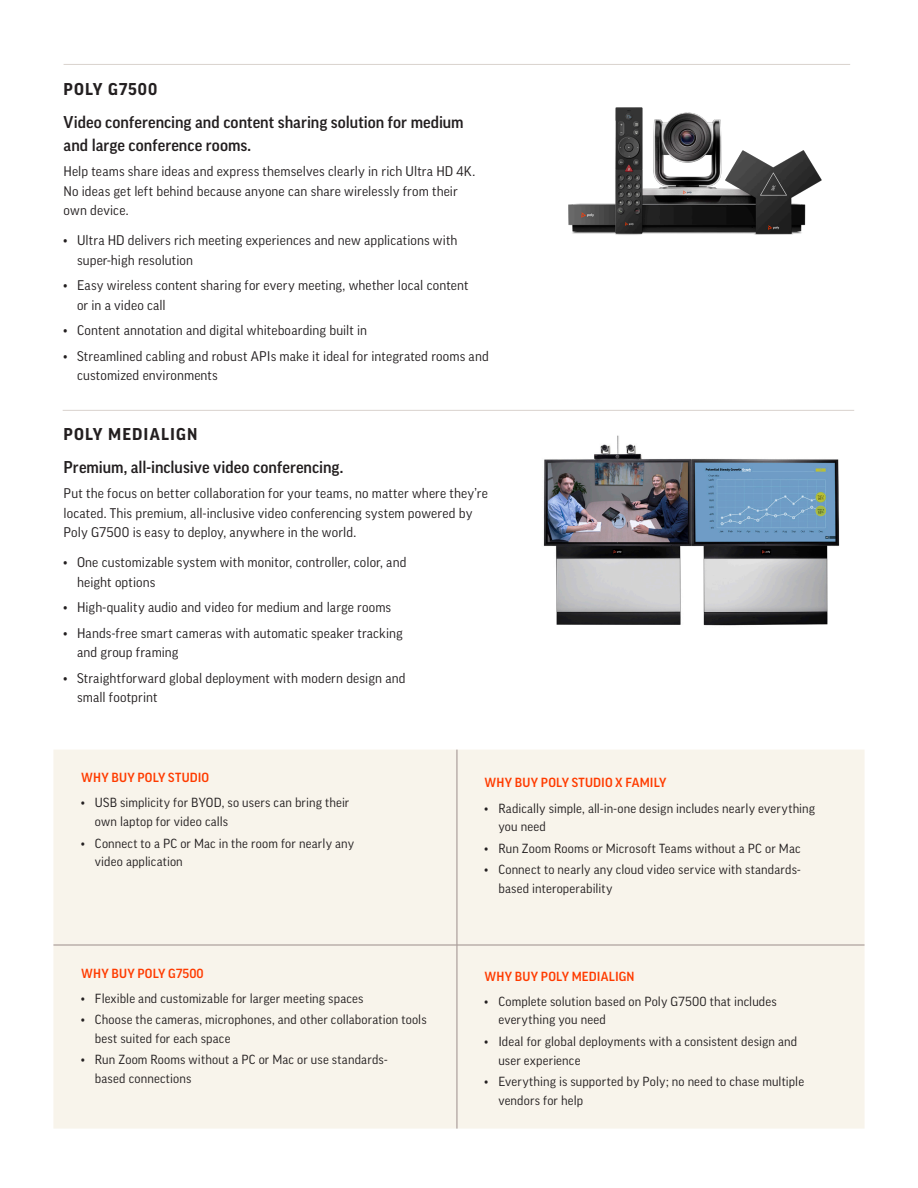
<style>
.page{position:relative;width:918px;height:1188px;background:#fff}
.page>*{position:absolute;margin:0;border:0;box-sizing:border-box;transform-origin:0 0}
.body_copy{font:500 16.5px/22.5px "Good Pro";color:#231f20}
.Category_subhead{font:700 16.5px "Good Pro";letter-spacing:.07em;color:#231f20}
.body_copy-2{font:13.5px/19.5px "Good Pro";letter-spacing:.01em;color:#231f20}
.t1{font:12.75px/18.8px "Good Pro";letter-spacing:.01em;color:#231f20}
.product_number{font:500 12.75px "Good Pro";letter-spacing:.015em;color:#ff3b00}
</style>
<div class="page">
<img style="left:568px;top:107px;width:254px;height:128px">
<img style="left:543px;top:435px;width:297px;height:191px">
<hr style="left:63px;top:410px;width:791px;height:1px;background:#d9d2cd">
<hr style="left:64px;top:64px;width:786px;height:1px;background:#d9d2cd">
<div style="left:53px;top:750px;width:812px;height:379px;background:#f8f4eb"></div>
<hr style="left:53px;top:945px;width:404px;height:1px;background:#9c8e8b">
<hr style="left:457px;top:945px;width:408px;height:1px;background:#9c8e8b">
<hr style="left:457px;top:750px;width:1px;height:195px;background:#9c8e8b">
<hr style="left:457px;top:945px;width:1px;height:184px;background:#9c8e8b">
<p class="Category_subhead" style="left:64px;top:80px;width:95px">POLY G7500</p>
<p class="body_copy" style="left:64px;top:111px;width:402px">Video conferencing and content sharing solution for medium and large conference rooms.</p>
<p class="body_copy-2" style="left:64px;top:161px;width:413px">Help teams share ideas and express themselves clearly in rich Ultra HD 4K.<br>No ideas get left behind because anyone can share wirelessly from their own device.</p>
<p class="body_copy-2" style="left:77px;top:230px;width:382px;text-indent:-14px">• Ultra HD delivers rich meeting experiences and new applications with super-high resolution</p>
<p class="body_copy-2" style="left:77px;top:275px;width:393px;text-indent:-14px">• Easy wireless content sharing for every meeting, whether local content or in a video call</p>
<p class="body_copy-2" style="left:64px;top:320px;width:305px">• Content annotation and digital whiteboarding built in</p>
<p class="body_copy-2" style="left:77px;top:346px;width:413px;text-indent:-14px">• Streamlined cabling and robust APIs make it ideal for integrated rooms and customized environments</p>
<p class="Category_subhead" style="left:64px;top:425px;width:135px">POLY MEDIALIGN</p>
<p class="body_copy" style="left:64px;top:456px;width:281px">Premium, all-inclusive video conferencing.</p>
<p class="body_copy-2" style="left:64px;top:484px;width:426px">Put the focus on better collaboration for your teams, no matter where they’re located. This premium, all-inclusive video conferencing system powered by<br>Poly G7500 is easy to deploy, anywhere in the world.</p>
<p class="body_copy-2" style="left:77px;top:553px;width:331px;text-indent:-14px">• One customizable system with monitor, controller, color, and height options</p>
<p class="body_copy-2" style="left:64px;top:598px;width:329px">• High-quality audio and video for medium and large rooms</p>
<p class="body_copy-2" style="left:77px;top:623px;width:327px;text-indent:-14px">• Hands-free smart cameras with automatic speaker tracking and group framing</p>
<p class="body_copy-2" style="left:77px;top:668px;width:330px;text-indent:-14px">• Straightforward global deployment with modern design and small footprint</p>
<p class="product_number" style="left:81px;top:771px;width:130px">WHY BUY POLY STUDIO</p>
<p class="t1" style="left:95px;top:794px;width:256px;text-indent:-14px">• USB simplicity for BYOD, so users can bring their own laptop for video calls</p>
<p class="t1" style="left:95px;top:834px;width:261px;text-indent:-14px">• Connect to a PC or Mac in the room for nearly any video application</p>
<p class="product_number" style="left:81px;top:966px;width:124px">WHY BUY POLY G7500</p>
<p class="t1" style="left:81px;top:989px;width:284px">• Flexible and customizable for larger meeting spaces</p>
<p class="t1" style="left:95px;top:1010px;width:333px;text-indent:-14px">• Choose the cameras, microphones, and other collaboration tools best suited for each space</p>
<p class="t1" style="left:95px;top:1050px;width:294px;text-indent:-14px">• Run Zoom Rooms without a PC or Mac or use standards&shy;based connections</p>
<p class="product_number" style="left:485px;top:776px;width:183px">WHY BUY POLY STUDIO X FAMILY</p>
<p class="t1" style="left:498px;top:799px;width:318px;text-indent:-14px">• Radically simple, all-in-one design includes nearly everything you need</p>
<p class="t1" style="left:485px;top:839px;width:317px">• Run Zoom Rooms or Microsoft Teams without a PC or Mac</p>
<p class="t1" style="left:498px;top:860px;width:304px;text-indent:-14px">• Connect to nearly any cloud video service with standards&shy;based interoperability</p>
<p class="product_number" style="left:485px;top:969px;width:151px">WHY BUY POLY MEDIALIGN</p>
<p class="t1" style="left:498px;top:992px;width:280px;text-indent:-14px">• Complete solution based on Poly G7500 that includes everything you need</p>
<p class="t1" style="left:498px;top:1032px;width:300px;text-indent:-14px">• Ideal for global deployments with a consistent design and user experience</p>
<p class="t1" style="left:498px;top:1072px;width:307px;text-indent:-14px">• Everything is supported by Poly; no need to chase multiple vendors for help</p>
</div>
